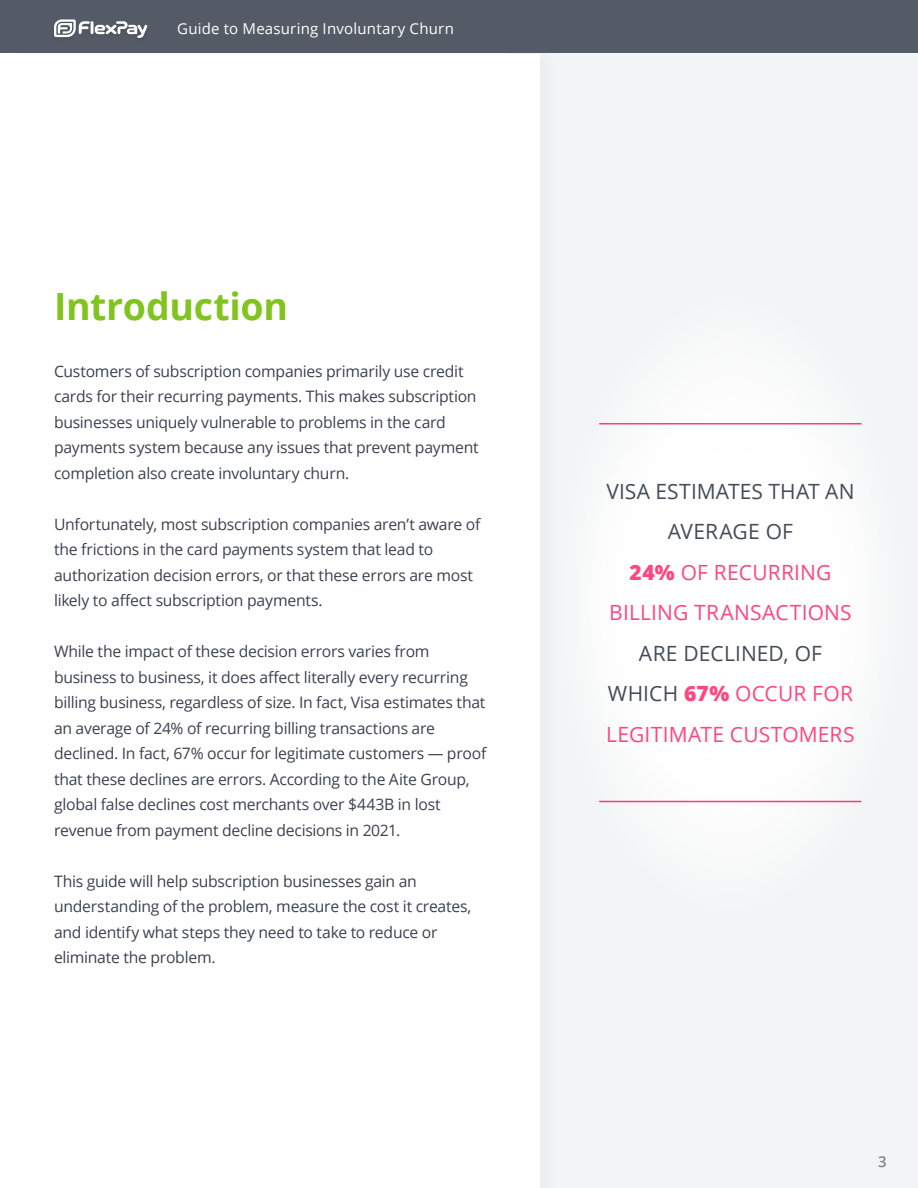
<style>
.page{position:relative;width:918px;height:1188px;background:#fff}
.page>*{position:absolute;margin:0;border:0;box-sizing:border-box;transform-origin:0 0}
.t1{font:700 37.5px "Open Sans";letter-spacing:-.01em;color:#82c41f}
.t2{font:21px/40.5px "Open Sans";letter-spacing:.005em;color:#ff467f;text-align:center}
.t3{font:15.75px/25.5px "Open Sans";letter-spacing:-.015em;color:#3b424f}
.t4{font:15px "Open Sans";letter-spacing:.015em;color:#fff}
.t5{font:600 15px "Open Sans";color:#7f848d}
.s1{color:#444c58}
.s2{font-weight:800}
</style>
<div class="page">
<div style="left:508px;top:53px;width:410px;height:1135px;background:#f3f4f5"></div>
<div style="left:574px;top:378px;width:313px;height:454px;background:#fff;border-radius:50%"></div>
<div style="left:0;top:37px;width:564px;height:1151px;background:#f0f1f2"></div>
<div style="left:0;top:54px;width:540px;height:1134px;background:#fff"></div>
<hr style="left:599px;top:423px;width:262px;height:1px;background:#ff3c78">
<hr style="left:599px;top:801px;width:262px;height:1px;background:#ff3c78">
<div style="left:0;top:0;width:918px;height:53px;background:#545b66"></div>
<svg style="left:54px;top:19px;width:94px;height:19px"></svg>
<p class="t4" style="left:177px;top:18px;width:278px">Guide to Measuring Involuntary Churn</p>
<h1 class="t1" style="left:54px;top:280px;width:236px">Introduction</h1>
<p class="t3" style="left:54px;top:358px;width:426px">Customers of subscription companies primarily use credit cards for their recurring payments. This makes subscription businesses uniquely vulnerable to problems in the card payments system because any issues that prevent payment completion also create involuntary churn.</p>
<p class="t3" style="left:54px;top:511px;width:428px">Unfortunately, most subscription companies aren’t aware of the frictions in the card payments system that lead to authorization decision errors, or that these errors are most likely to affect subscription payments.</p>
<p class="t3" style="left:54px;top:638px;width:434px">While the impact of these decision errors varies from business to business, it does affect literally every recurring billing business, regardless of size. In fact, Visa estimates that an average of 24% of recurring billing transactions are declined. In fact, 67% occur for legitimate customers — proof that these declines are errors. According to the Aite Group, global false declines cost merchants over $443B in lost revenue from payment decline decisions in 2021.</p>
<p class="t3" style="left:54px;top:868px;width:419px">This guide will help subscription businesses gain an understanding of the problem, measure the cost it creates, and identify what steps they need to take to reduce or eliminate the problem.</p>
<h2 class="t2" style="left:606px;top:470px;width:250px"><span class="s1">VISA ESTIMATES THAT AN<br>AVERAGE OF<br></span><span class="s2">24%</span> OF RECURRING<br>BILLING TRANSACTIONS</h2>
<h2 class="t2" style="left:606px;top:632px;width:250px"><span class="s1">ARE DECLINED, OF<br>WHICH</span> <span class="s2">67%</span> OCCUR FOR<br>LEGITIMATE CUSTOMERS</h2>
<p class="t5" style="left:878px;top:1151px;width:10px">3</p>
</div>
